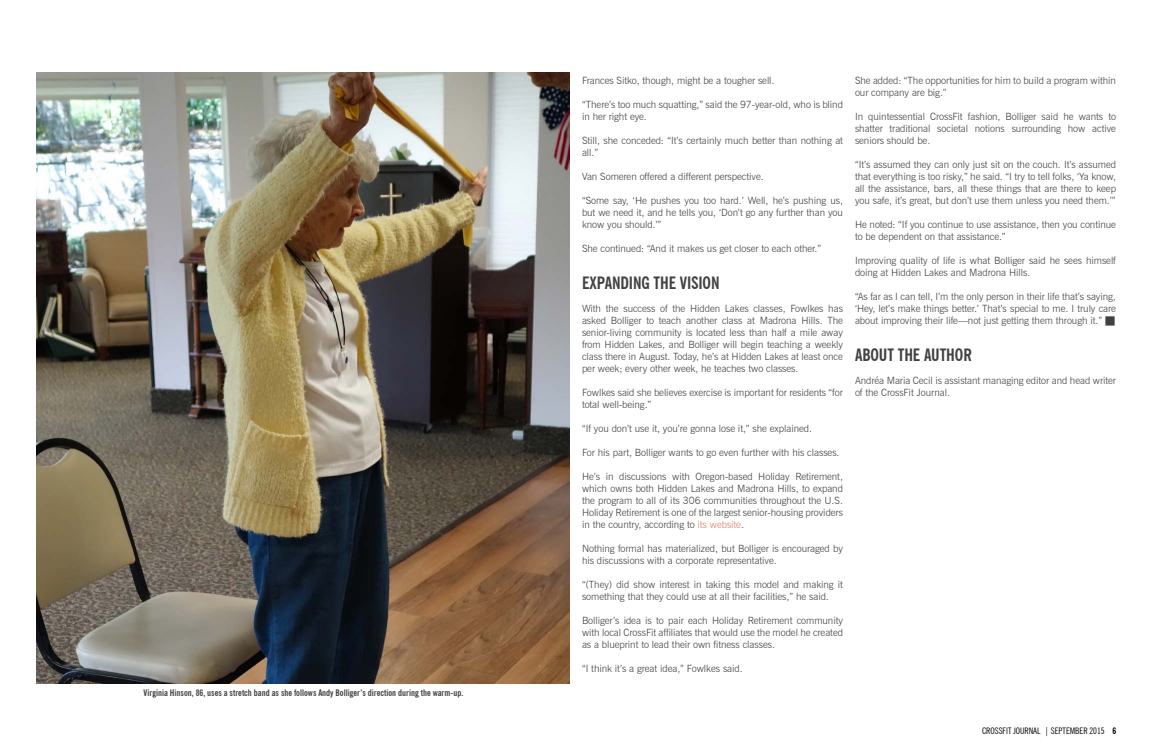
<style>
.page{position:relative;width:1152px;height:756px;background:#fff}
.page>*{position:absolute;margin:0;border:0;box-sizing:border-box;transform-origin:0 0}
.t1{font:700 condensed 17px "News Gothic BT";letter-spacing:-.005em;color:#414042}
.t2{font:300 10px/12px "News Gothic BT";letter-spacing:-.005em;color:#414042}
.t3{font:700 condensed 9px "News Gothic BT";color:#414042}
.t4{font:condensed 9px "News Gothic BT";color:#000}
.s1{color:#e18067}
.s2{font-weight:700}
</style>
<div class="page">
<img style="left:36px;top:72px;width:534px;height:612px">
<p class="t3" style="left:144px;top:687px;width:321px">Virginia Hinson, 86, uses a stretch band as she follows Andy Bolliger’s direction during the warm-up.</p>
<p class="t2" style="left:582px;top:74px;width:194px">Frances Sitko, though, might be a tougher sell.</p>
<p class="t2" style="left:582px;top:98px;width:262px">“There’s too much squatting,” said the 97-year-old, who is blind in her right eye.</p>
<p class="t2" style="left:582px;top:134px;width:263px">Still, she conceded: “It’s certainly much better than nothing at all.”</p>
<p class="t2" style="left:582px;top:170px;width:183px">Van Someren offered a different perspective.</p>
<p class="t2" style="left:582px;top:194px;width:263px;text-align:justify">“Some say, ‘He pushes you too hard.’ Well, he’s pushing us, but we need it, and he tells you, ‘Don’t go any further than you know you should.’”</p>
<p class="t2" style="left:582px;top:242px;width:241px">She continued: “And it makes us get closer to each other.”</p>
<h1 class="t1" style="left:582px;top:273px;width:139px">EXPANDING THE VISION</h1>
<p class="t2" style="left:582px;top:302px;width:263px;text-align:justify">With the success of the Hidden Lakes classes, Fowlkes has asked Bolliger to teach another class at Madrona Hills. The senior-living community is located less than half a mile away from Hidden Lakes, and Bolliger will begin teaching a weekly class there in August. Today, he’s at Hidden Lakes at least once per week; every other week, he teaches two classes.</p>
<p class="t2" style="left:582px;top:386px;width:262px">Fowlkes said she believes exercise is important for residents “for total well-being.”</p>
<p class="t2" style="left:582px;top:422px;width:232px">“If you don’t use it, you’re gonna lose it,” she explained.</p>
<p class="t2" style="left:582px;top:446px;width:259px">For his part, Bolliger wants to go even further with his classes.</p>
<p class="t2" style="left:582px;top:470px;width:263px;text-align:justify">He’s in discussions with Oregon-based Holiday Retirement, which owns both Hidden Lakes and Madrona Hills, to expand the program to all of its 306 communities throughout the U.S.<br>Holiday Retirement is one of the largest senior-housing providers in the country, according to <span class="s1">its website</span>.</p>
<p class="t2" style="left:582px;top:542px;width:263px">Nothing formal has materialized, but Bolliger is encouraged by his discussions with a corporate representative.</p>
<p class="t2" style="left:582px;top:578px;width:263px">“(They) did show interest in taking this model and making it something that they could use at all their facilities,” he said.</p>
<p class="t2" style="left:582px;top:614px;width:263px;text-align:justify">Bolliger’s idea is to pair each Holiday Retirement community with local CrossFit affiliates that would use the model he created as a blueprint to lead their own fitness classes.</p>
<p class="t2" style="left:582px;top:662px;width:162px">“I think it’s a great idea,” Fowlkes said.</p>
<p class="t2" style="left:855px;top:74px;width:262px">She added: “The opportunities for him to build a program within our company are big.”</p>
<p class="t2" style="left:855px;top:110px;width:263px;text-align:justify">In quintessential CrossFit fashion, Bolliger said he wants to shatter traditional societal notions surrounding how active seniors should be.</p>
<p class="t2" style="left:855px;top:158px;width:263px;text-align:justify">“It’s assumed they can only just sit on the couch. It’s assumed that everything is too risky,” he said. “I try to tell folks, ‘Ya know, all the assistance, bars, all these things that are there to keep you safe, it’s great, but don’t use them unless you need them.’”</p>
<p class="t2" style="left:855px;top:218px;width:263px">He noted: “If you continue to use assistance, then you continue to be dependent on that assistance.”</p>
<p class="t2" style="left:855px;top:254px;width:262px">Improving quality of life is what Bolliger said he sees himself doing at Hidden Lakes and Madrona Hills.</p>
<p class="t2" style="left:855px;top:290px;width:262px;text-align:justify">“As far as I can tell, I’m the only person in their life that’s saying, ‘Hey, let’s make things better.’ That’s special to me. I truly care about improving their life—not just getting them through it.” ■</p>
<h1 class="t1" style="left:855px;top:345px;width:119px">ABOUT THE AUTHOR</h1>
<p class="t2" style="left:855px;top:374px;width:262px">Andréa Maria Cecil is assistant managing editor and head writer of the CrossFit Journal.</p>
<p class="t4" style="left:982px;top:726px;width:136px">CROSSFIT JOURNAL | SEPTEMBER 2015 <span class="s2">6</span></p>
</div>
